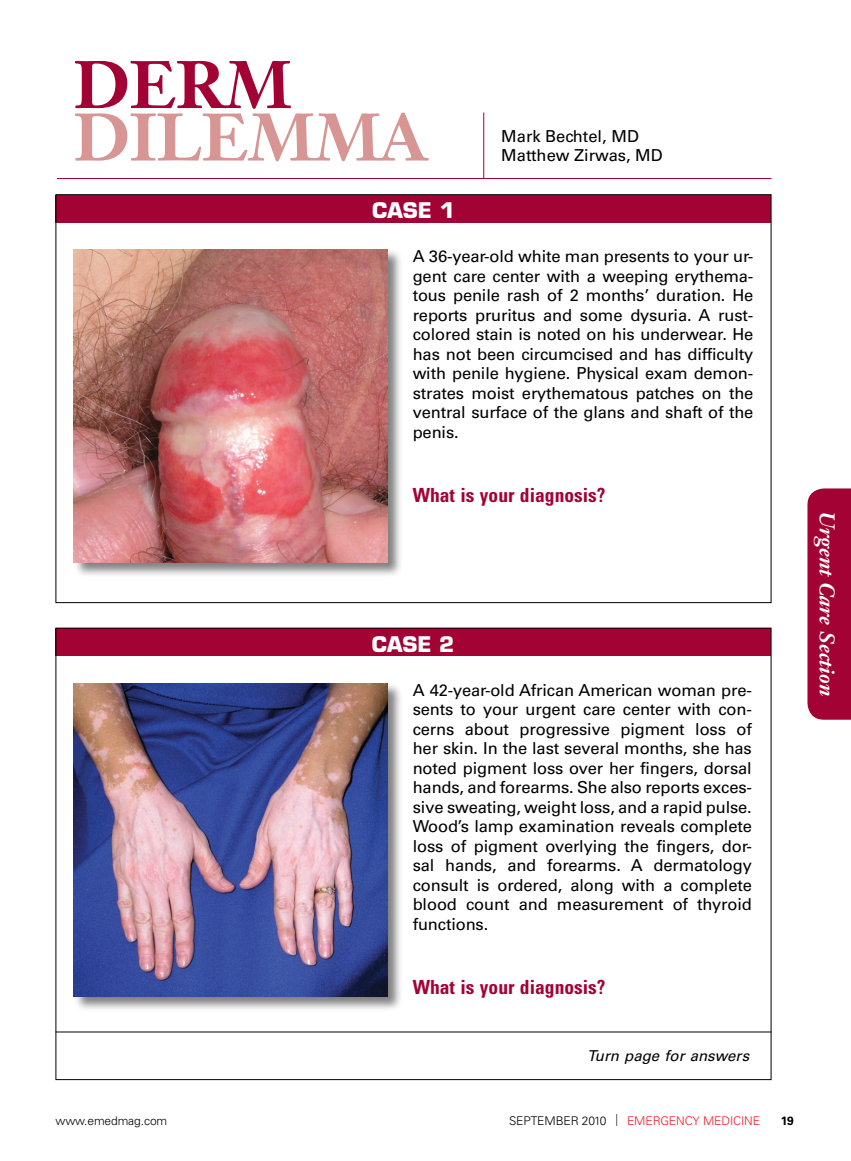
<style>
.page{position:relative;width:851px;height:1161px;background:#fff}
.page>*{position:absolute;margin:0;border:0;box-sizing:border-box;transform-origin:0 0}
.t1{font:700 66px "Janson Text LT Std";color:#d79593}
.t2{font:700 66px "Janson Text LT Std";color:#a30234}
.t3{font:italic 700 21px "Janson Text LT Std";color:#fff}
.t4{font:700 21px "Eurostile LT Std";color:#fff}
.what_is_your{font:700 condensed 19.5px "Univers LT Std";color:#a30234}
.case_text{font:16.5px/19.5px "Univers LT Std";letter-spacing:-.01em;color:#000;text-align:justify}
.by{font:16.5px/19.5px "Univers LT Std";color:#000}
.t5{font:italic 15px "Univers LT Std";color:#000}
.t6{font:300 12px "Univers LT Std";letter-spacing:-.01em;color:#ed1d24}
.t7{font:300 12px "Univers LT Std";letter-spacing:-.01em;color:#000}
.t8{font:700 12px "Univers LT Std";color:#000}
.s1{color:#000}
.s2{font-family:"Gill Sans Std";color:#000}
</style>
<div class="page">
<hr style="left:483px;top:112px;width:1px;height:66px;background:#a30234">
<hr style="left:57px;top:178px;width:714px;height:1px;background:#a30234">
<div style="left:807px;top:488px;width:43px;height:232px;background:#a30234"></div>
<div style="left:56px;top:195px;width:715px;height:28px;background:#a30234"></div>
<div style="left:56px;top:628px;width:714px;height:28px;background:#a30234"></div>
<hr style="left:56px;top:1032px;width:715px;height:1px;background:#000">
<div style="left:73px;top:248px;width:330px;height:330px;background:#000;opacity:.5"></div>
<img style="left:74px;top:249px;width:313px;height:313px">
<div style="left:73px;top:682px;width:330px;height:330px;background:#000;opacity:.5"></div>
<img style="left:74px;top:683px;width:313px;height:313px">
<p class="t2" style="left:73px;top:42px;width:219px">DERM</p>
<p class="t1" style="left:73px;top:95px;width:355px">DILEMMA</p>
<p class="t4" style="left:372px;top:198px;width:84px">CASE 1</p>
<p class="by" style="left:501px;top:126px;width:163px">Mark Bechtel, MD<br>Matthew Zirwas, MD</p>
<p class="case_text" style="left:412px;top:247px;width:342px">A 36-year-old white man presents to your ur&shy;gent care center with a weeping erythema&shy;tous penile rash of 2 months’ duration. He reports pruritus and some dysuria. A rust&shy;colored stain is noted on his underwear. He has not been circumcised and has difficulty with penile hygiene. Physical exam demon&shy;strates moist erythematous patches on the ventral surface of the glans and shaft of the penis.</p>
<p class="what_is_your" style="left:412px;top:484px;width:194px">What is your diagnosis?</p>
<p class="t4" style="left:372px;top:631px;width:84px">CASE 2</p>
<p class="case_text" style="left:412px;top:680px;width:341px">A 42-year-old African American woman pre&shy;sents to your urgent care center with con&shy;cerns about progressive pigment loss of her skin. In the last several months, she has noted pigment loss over her fingers, dorsal hands, and forearms. She also reports exces&shy;sive sweating, weight loss, and a rapid pulse.<br>Wood’s lamp examination reveals complete loss of pigment overlying the fingers, dor&shy;sal hands, and forearms. A dermatology consult is ordered, along with a complete blood count and measurement of thyroid functions.</p>
<p class="what_is_your" style="left:412px;top:976px;width:194px">What is your diagnosis?</p>
<p class="t3" style="left:840px;top:511px;width:187px;rotate:90deg">Urgent Care Section</p>
<p class="t5" style="left:587px;top:1047px;width:163px">Turn page for answers</p>
<p class="t7" style="left:56px;top:1113px;width:113px">www.emedmag.com</p>
<p class="t6" style="left:509px;top:1113px;width:252px"><span class="s1">SEPTEMBER 2010</span> <span class="s2">|</span> EMERGENCY MEDICINE</p>
<p class="t8" style="left:781px;top:1113px;width:14px">19</p>
</div>
